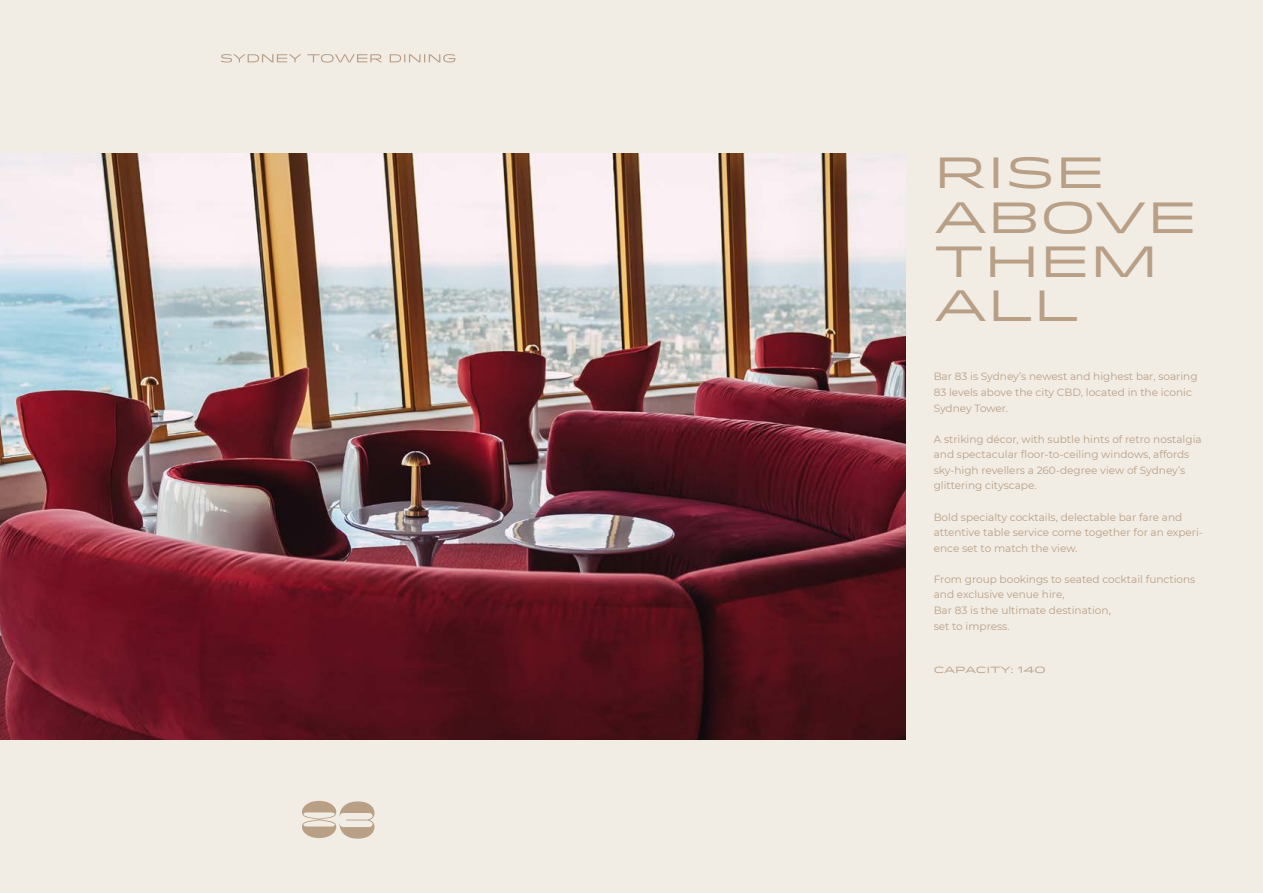
<style>
.page{position:relative;width:1263px;height:893px;background:#f2ede4}
.page>*{position:absolute;margin:0;border:0;box-sizing:border-box;transform-origin:0 0}
.t1{font:43.65px/44.2px "Idlewild";color:#b89f86}
.t2{font:10.5px/15.6px "Montserrat";color:#b89f86}
.t3{font:9px "Idlewild";color:#b89f86}
</style>
<div class="page">
<img style="left:0;top:154px;width:906px;height:585px">
<svg style="left:221px;top:54px;width:234px;height:9px"></svg>
<svg style="left:302px;top:801px;width:72px;height:38px"></svg>
<h1 class="t1" style="left:934px;top:149px;width:265px">RISE<br>ABOVE<br>THEM<br>ALL</h1>
<p class="t2" style="left:934px;top:368px;width:265px">Bar 83 is Sydney’s newest and highest bar, soaring<br>83 levels above the city CBD, located in the iconic<br>Sydney Tower.</p>
<p class="t2" style="left:934px;top:431px;width:269px">A striking décor, with subtle hints of retro nostalgia and spectacular floor-to-ceiling windows, affords sky-high revellers a 260-degree view of Sydney’s glittering cityscape.</p>
<p class="t2" style="left:934px;top:509px;width:271px">Bold specialty cocktails, delectable bar fare and attentive table service come together for an experi&shy;ence set to match the view.</p>
<p class="t2" style="left:934px;top:571px;width:263px">From group bookings to seated cocktail functions and exclusive venue hire,<br>Bar 83 is the ultimate destination,<br>set to impress.</p>
<p class="t3" style="left:934px;top:663px;width:113px">CAPACITY: 140</p>
</div>
